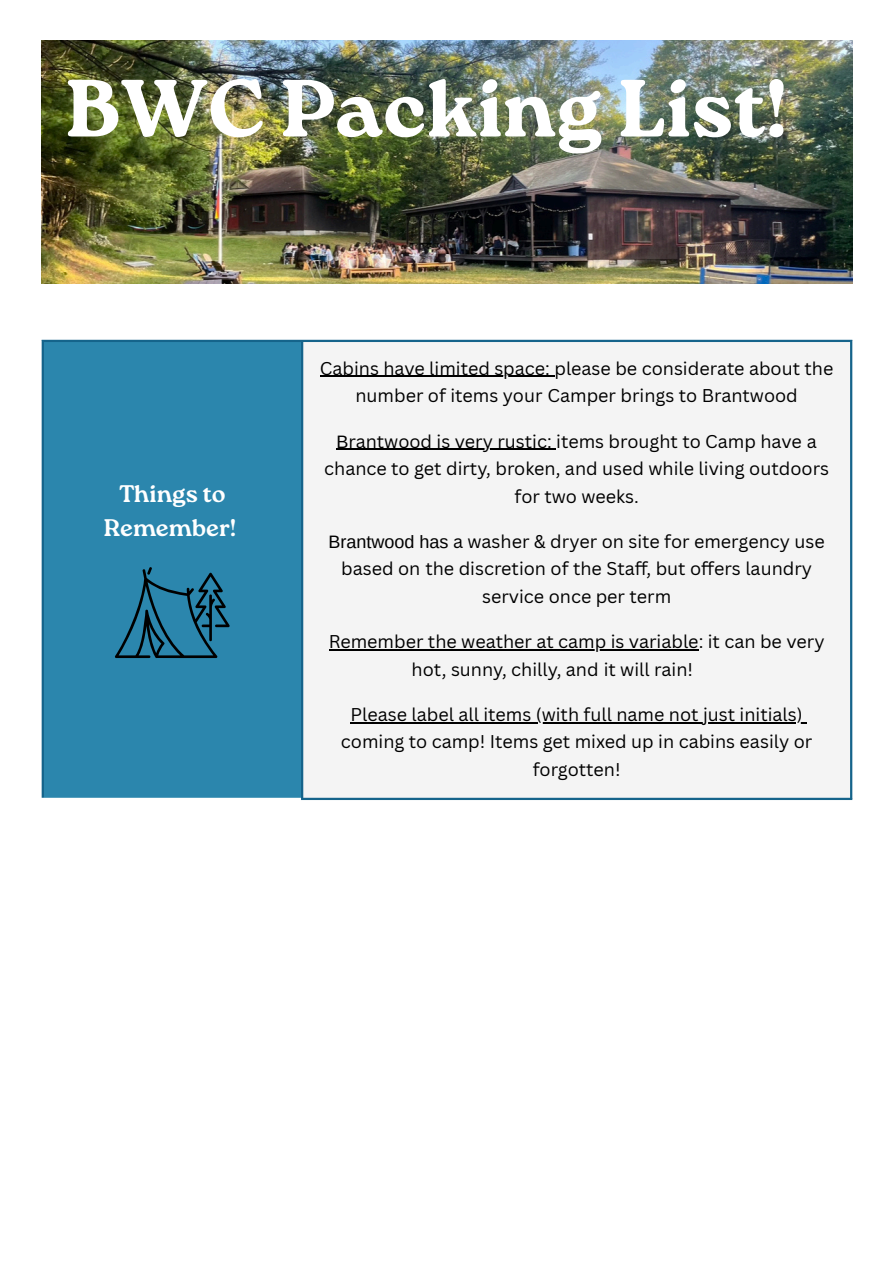
<style>
.page{position:relative;width:894px;height:1263px;background:#fff}
.page>*{position:absolute;margin:0;border:0;box-sizing:border-box;transform-origin:0 0}
.t1{font:81px "Roca One Bl";color:#fff}
.t2{font:700 24px/33.8px "Roca One";color:#fff;text-align:center}
.t3{font:18px/27.6px "Canva Sans";color:#000;text-align:center}
.s1{font-family:"Arimo"}
</style>
<div class="page">
<img style="left:42px;top:40px;width:810px;height:244px">
<div style="left:42px;top:341px;width:260px;height:458px;background:#2b86ad"></div>
<div style="left:302px;top:341px;width:549px;height:458px;background:#f4f4f4"></div>
<svg style="left:115px;top:567px;width:115px;height:91px"></svg>
<hr style="left:320px;top:376px;width:234px;height:1px;background:#000">
<svg style="left:336px;top:449px;width:12px;height:1px"></svg>
<hr style="left:348px;top:449px;width:208px;height:1px;background:#000">
<hr style="left:328px;top:649px;width:370px;height:1px;background:#000">
<hr style="left:350px;top:722px;width:457px;height:1px;background:#000">
<hr style="left:42px;top:342px;width:2px;height:456px;background:#15648b">
<hr style="left:301px;top:342px;width:2px;height:456px;background:#15648b">
<hr style="left:849px;top:342px;width:3px;height:456px;background:#15648b">
<hr style="left:42px;top:340px;width:810px;height:2px;background:#15648b">
<hr style="left:301px;top:798px;width:551px;height:2px;background:#15648b">
<hr style="left:42px;top:798px;width:259px;height:2px;background:#fff">
<p class="t1" style="left:66px;top:61px;width:721px">BWC Packing List!</p>
<p class="t2" style="left:104px;top:477px;width:134px">Things to<br>Remember!</p>
<p class="t3" style="left:320px;top:354px;width:515px;line-height:27px">Cabins have limited space: please be considerate about the number of items your Camper brings to Brantwood</p>
<p class="t3" style="left:324px;top:427px;width:506px"><span class="s1">B</span>rantwood is very rustic: items brought to Camp have a chance to get dirty, broken, and used while living outdoors for two weeks.</p>
<p class="t3" style="left:328px;top:527px;width:497px"><span class="s1">Brantwood has</span> a washer &amp; dryer on site for emergency use based on the discretion of the Staff, but offers laundry service once per term</p>
<p class="t3" style="left:411px;top:627px;width:414px;line-height:28.2px;text-align:left;text-indent:-83px">Remember the weather at camp is variable: it can be very hot, sunny, chilly, and it will rain!</p>
<p class="t3" style="left:341px;top:700px;width:473px">Please label all items (with full name not just initials) coming to camp! Items get mixed up in cabins easily or forgotten!</p>
</div>
